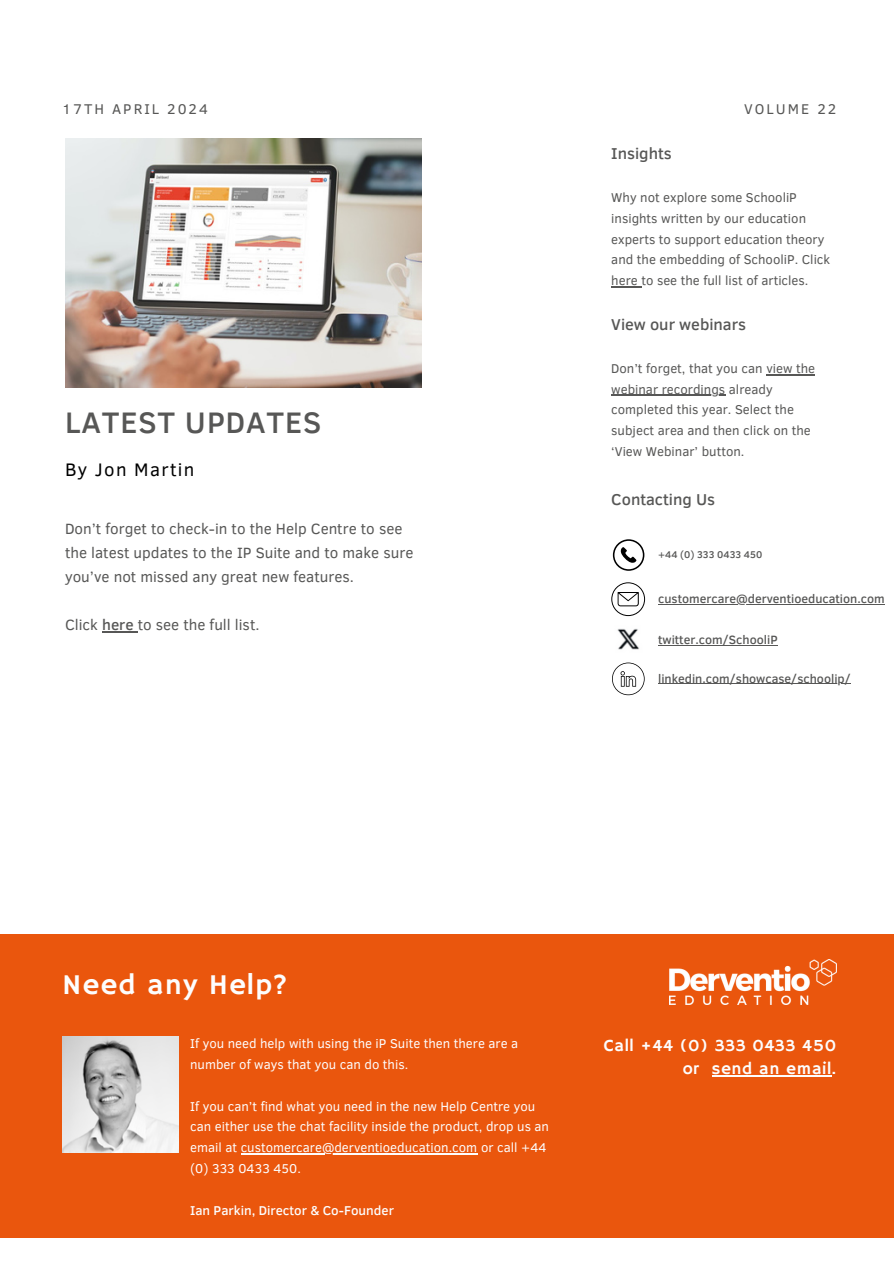
<style>
.page{position:relative;width:894px;height:1264px;background:#fff}
.page>*{position:absolute;margin:0;border:0;box-sizing:border-box;transform-origin:0 0}
.t1{font:500 30.45px "Clear Sans";letter-spacing:.03em;color:#575756}
.t2{font:29.1px "Hammersmith One";letter-spacing:.03em;color:#fdfdfd}
.t3{font:18.6px "Clear Sans";letter-spacing:.07em;color:#000}
.t4{font:17.25px/23.7px "Hammersmith One";letter-spacing:.03em;color:#fdfdfd;text-align:right}
.t5{font:500 16.2px "Clear Sans";color:#575756}
.t6{font:15.15px/24.2px "Clear Sans";color:#575756}
.t7{font:14.55px "Clear Sans";letter-spacing:.14em;color:#575756}
.t8{font:13.2px/20.9px "Clear Sans";color:#575756}
.t9{font:13.2px/20.9px "Clear Sans";color:#fdfdfd}
.t10{font:500 13.2px "Clear Sans";color:#fdfdfd}
.t11{font:500 12.3px "Clear Sans";color:#575756}
.t12{font:500 10.05px "Clear Sans";color:#575756}
.s1{font-weight:500}
</style>
<div class="page">
<div style="left:0;top:934px;width:893px;height:303px;background:#ea560d"></div>
<img style="left:669px;top:959px;width:167px;height:45px">
<svg style="left:612px;top:539px;width:32px;height:32px"></svg>
<svg style="left:611px;top:582px;width:34px;height:34px"></svg>
<svg style="left:612px;top:662px;width:32px;height:33px"></svg>
<img style="left:62px;top:1036px;width:116px;height:116px">
<img style="left:617px;top:628px;width:22px;height:22px">
<hr style="left:611px;top:286px;width:30px;height:1px;background:#575756">
<hr style="left:766px;top:374px;width:49px;height:1px;background:#575756">
<hr style="left:611px;top:395px;width:114px;height:1px;background:#575756">
<hr style="left:241px;top:1153px;width:236px;height:1px;background:#fdfdfd">
<hr style="left:658px;top:604px;width:226px;height:1px;background:#575756">
<hr style="left:658px;top:645px;width:119px;height:1px;background:#575756">
<hr style="left:658px;top:683px;width:192px;height:1px;background:#575756">
<hr style="left:711px;top:1075px;width:120px;height:1px;background:#fdfdfd">
<hr style="left:102px;top:631px;width:32px;height:1px;background:#575756">
<img style="left:65px;top:138px;width:357px;height:250px">
<p class="t7" style="left:62px;top:98px;width:147px">17TH APRIL 2024</p>
<p class="t7" style="left:744px;top:98px;width:93px">VOLUME 22</p>
<h1 class="t1" style="left:65px;top:400px;width:258px">LATEST UPDATES</h1>
<h3 class="t3" style="left:65px;top:455px;width:131px">By Jon Martin</h3>
<p class="t6" style="left:65px;top:515px;width:350px">Don’t forget to check-in to the Help Centre to see the latest updates to the IP Suite and to make sure you’ve not missed any great new features.</p>
<p class="t6" style="left:65px;top:612px;width:196px">Click <span class="s1">here</span> to see the full list.</p>
<p class="t5" style="left:611px;top:142px;width:62px">Insights</p>
<p class="t8" style="left:611px;top:186px;width:220px">Why not explore some SchooliP insights written by our education experts to support education theory and the embedding of SchooliP. Click here to see the full list of articles.</p>
<p class="t5" style="left:611px;top:313px;width:136px">View our webinars</p>
<p class="t8" style="left:611px;top:357px;width:205px">Don’t forget, that you can view the webinar recordings already completed this year. Select the subject area and then click on the ‘View Webinar’ button.</p>
<p class="t5" style="left:611px;top:488px;width:105px">Contacting Us</p>
<p class="t12" style="left:658px;top:547px;width:106px">+44 (0) 333 0433 450</p>
<p class="t11" style="left:658px;top:590px;width:228px">customercare@derventioeducation.com</p>
<p class="t11" style="left:658px;top:630px;width:121px">twitter.com/SchooliP</p>
<p class="t11" style="left:658px;top:669px;width:194px">linkedin.com/showcase/schoolip/</p>
<h2 class="t2" style="left:62px;top:967px;width:227px">Need any Help?</h2>
<p class="t9" style="left:190px;top:1032px;width:329px">If you need help with using the iP Suite then there are a number of ways that you can do this.</p>
<p class="t9" style="left:190px;top:1094px;width:360px">If you can’t find what you need in the new Help Centre you can either use the chat facility inside the product, drop us an email at customercare@derventioeducation.com or call +44 (0) 333 0433 450.</p>
<p class="t10" style="left:190px;top:1200px;width:205px">Ian Parkin, Director &amp; Co-Founder</p>
<h3 class="t4" style="left:603px;top:1034px;width:234px">Call +44 (0) 333 0433 450 or send an email.</h3>
</div>
